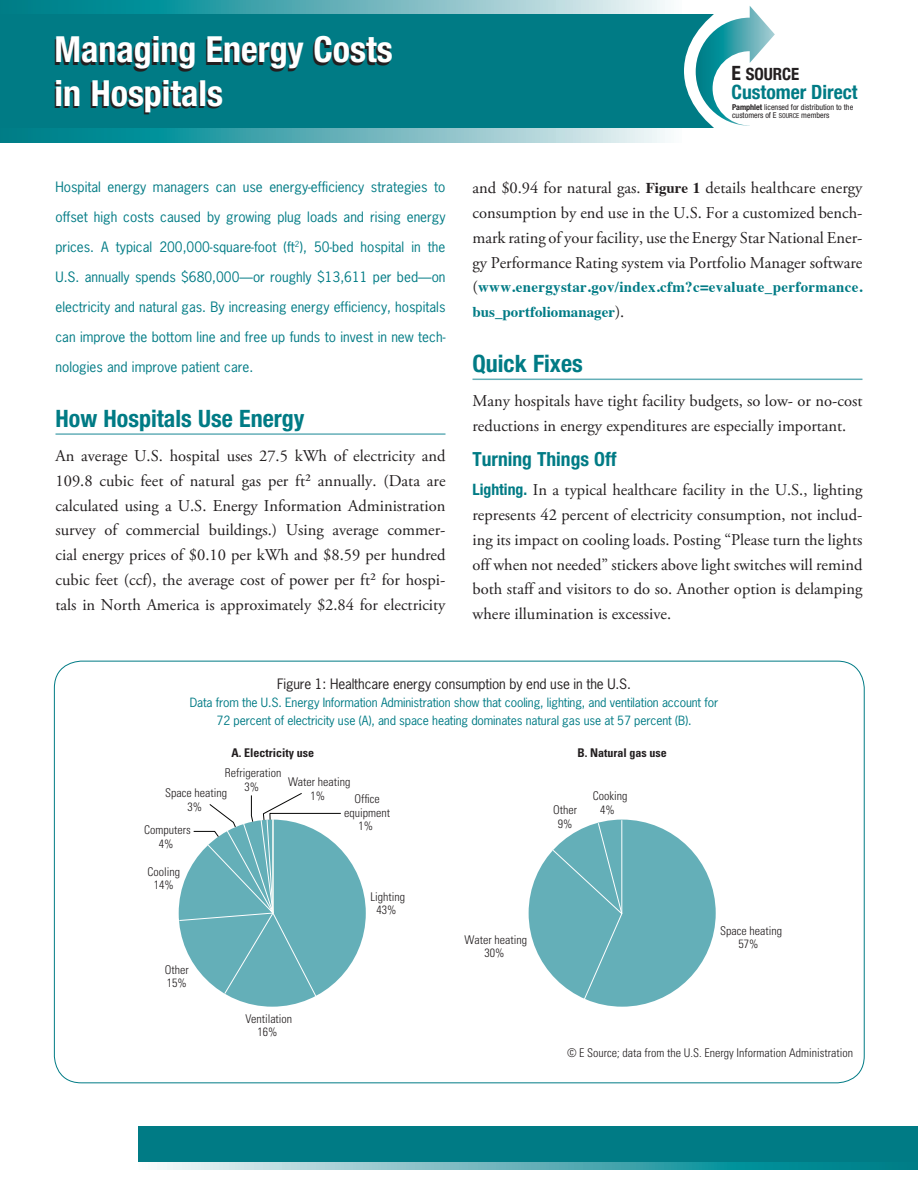
<style>
.page{position:relative;width:918px;height:1188px;background:#fff}
.page>*{position:absolute;margin:0;border:0;box-sizing:border-box;transform-origin:0 0}
.t1{font:700 condensed 36px/43.2px "Helvetica Neue LT Std";color:#fff}
.t2{font:700 condensed 24px "Helvetica Neue LT Std";color:#007b85}
.t3{font:700 condensed 19.65px "Helvetica Neue";color:#007b85}
.t4{font:700 condensed 19.5px "Helvetica Neue LT Std";color:#007b85}
.t5{font:700 condensed 16.8px "Helvetica Neue";color:#231f20}
.t6{font:16.5px/24.8px "Adobe Garamond Pro";color:#231f20;text-align:justify}
.t7{font:700 15px/24.8px "Times";letter-spacing:.02em;color:#007b85}
.t8{font:13.5px "News Gothic Std";color:#007b85}
.t9{font:13.5px "News Gothic Std";letter-spacing:-.01em;color:#231f20}
.t10{font:300 condensed 12px/13.5px "Univers LT Std";color:#231f20;text-align:center}
.t11{font:12px/18px "News Gothic Std";letter-spacing:-.01em;color:#007b85;text-align:center}
.t12{font:700 condensed 12px "Univers LT Std";color:#231f20}
.t13{font:condensed 8.1px/8.1px "Helvetica Neue";color:#231f20}
.s1{font-size:19.65px}
.s2{font-weight:700}
.s3{font-size:6.75px}
.s4{font-family:"Times";font-weight:700;font-size:15px}
.s5{font-family:"Adobe Garamond Pro";font-weight:400;font-size:16.5px;color:#231f20}
.s6{font-family:"Helvetica Neue LT Std";font-weight:700;font-stretch:condensed;font-size:15.75px;color:#007b85}
</style>
<div class="page">
<svg style="left:0;top:0;width:681px;height:142px;background:#61b2b9"></svg>
<div style="left:0;top:15px;width:918px;height:113px;background:#007b85"></div>
<svg style="left:684px;top:6px;width:234px;height:122px;background:#deeef0"></svg>
<hr style="left:56px;top:433px;width:390px;height:2px;background:#64afb8">
<hr style="left:472px;top:379px;width:390px;height:1px;background:#64afb8">
<svg style="left:157px;top:1162px;width:761px;height:8px;background:#61b2b9"></svg>
<div style="left:138px;top:1126px;width:780px;height:36px;background:#007b85"></div>
<div style="left:179px;top:820px;width:187px;height:187px;background:#64afb8;border-radius:50%"></div>
<svg style="left:179px;top:793px;width:163px;height:205px"></svg>
<div style="left:529px;top:820px;width:187px;height:187px;background:#64afb8;border-radius:50%"></div>
<svg style="left:552px;top:819px;width:71px;height:181px"></svg>
<h1 class="t1" style="left:55px;top:27px;width:340px">Managing Energy Costs in Hospitals</h1>
<p class="t8" style="left:56px;top:178px;width:392px">Hospital energy managers can use energy-efficiency strategies to</p>
<p class="t8" style="left:56px;top:208px;width:392px">offset high costs caused by growing plug loads and rising energy</p>
<p class="t8" style="left:56px;top:238px;width:391px">prices. A typical 200,000-square-foot (ft<sup>2</sup>), 50-bed hospital in the</p>
<p class="t8" style="left:56px;top:268px;width:392px">U.S. annually spends $680,000—or roughly $13,611 per bed—on</p>
<p class="t8" style="left:56px;top:298px;width:392px">electricity and natural gas. By increasing energy efficiency, hospitals</p>
<p class="t8" style="left:56px;top:328px;width:391px">can improve the bottom line and free up funds to invest in new tech-</p>
<p class="t8" style="left:56px;top:358px;width:199px">nologies and improve patient care.</p>
<h2 class="t2" style="left:56px;top:404px;width:251px">How Hospitals Use Energy</h2>
<p class="t6" style="left:56px;top:444px;width:392px">An average U.S. hospital uses 27.5 kWh of electricity and 109.8 cubic feet of natural gas per ft² annually. (Data are calculated using a U.S. Energy Information Administration survey of commercial buildings.) Using average commer&shy;cial energy prices of $0.10 per kWh and $8.59 per hundred cubic feet (ccf), the average cost of power per ft² for hospi&shy;tals in North America is approximately $2.84 for electricity</p>
<p class="t5" style="left:732px;top:64px;width:69px"><span class="s1">E</span> SOURCE</p>
<p class="t3" style="left:732px;top:80px;width:128px">Customer Direct</p>
<p class="t13" style="left:732px;top:103px;width:123px"><span class="s2">Pamphlet</span> licensed for distribution to the customers of E <span class="s3">SOURCE</span> members</p>
<p class="t6" style="left:472px;top:176px;width:392px">and $0.94 for natural gas. <span class="s4">Figure 1</span> details healthcare energy consumption by end use in the U.S. For a customized bench&shy;mark rating of your facility, use the Energy Star National Ener&shy;gy Performance Rating system via Portfolio Manager software</p>
<p class="t7" style="left:473px;top:273px;width:392px"><span class="s5">(</span>www.energystar.gov/index.cfm?c=evaluate_performance. bus_portfoliomanager<span class="s5">).</span></p>
<h2 class="t2" style="left:472px;top:349px;width:112px">Quick Fixes</h2>
<p class="t6" style="left:472px;top:389px;width:391px">Many hospitals have tight facility budgets, so low- or no-cost reductions in energy expenditures are especially important.</p>
<p class="t4" style="left:472px;top:448px;width:146px">Turning Things Off</p>
<p class="t6" style="left:472px;top:478px;width:392px"><span class="s6">Lighting.</span> In a typical healthcare facility in the U.S., lighting represents 42 percent of electricity consumption, not includ&shy;ing its impact on cooling loads. Posting “Please turn the lights off when not needed” stickers above light switches will remind both staff and visitors to do so. Another option is delamping where illumination is excessive.</p>
<p class="t9" style="left:277px;top:675px;width:356px">Figure 1: Healthcare energy consumption by end use in the U.S.</p>
<p class="t11" style="left:190px;top:693px;width:530px">Data from the U.S. Energy Information Administration show that cooling, lighting, and ventilation account for<br>72 percent of electricity use (A), and space heating dominates natural gas use at 57 percent (B).</p>
<p class="t12" style="left:231px;top:745px;width:84px">A. Electricity use</p>
<p class="t10" style="left:225px;top:766px;width:58px">Refrigeration<br>3%</p>
<p class="t10" style="left:288px;top:775px;width:64px">Water heating<br>1%</p>
<p class="t10" style="left:165px;top:786px;width:63px">Space heating<br>3%</p>
<p class="t10" style="left:344px;top:792px;width:47px">Office equipment<br>1%</p>
<p class="t10" style="left:144px;top:823px;width:48px">Computers<br>4%</p>
<p class="t10" style="left:148px;top:865px;width:34px">Cooling<br>14%</p>
<p class="t10" style="left:165px;top:963px;width:25px;text-align:left">Other<br>15%</p>
<p class="t10" style="left:245px;top:1012px;width:48px">Ventilation<br>16%</p>
<p class="t10" style="left:371px;top:890px;width:36px">Lighting<br>43%</p>
<p class="t12" style="left:578px;top:745px;width:91px">B. Natural gas use</p>
<p class="t10" style="left:553px;top:804px;width:25px">Other<br>9%</p>
<p class="t10" style="left:593px;top:789px;width:36px">Cooking<br>4%</p>
<p class="t10" style="left:720px;top:924px;width:63px">Space heating</p>
<p class="t10" style="left:465px;top:933px;width:64px">Water heating</p>
<p class="t10" style="left:738px;top:937px;width:21px">57%</p>
<p class="t10" style="left:485px;top:946px;width:21px">30%</p>
<p class="t10" style="left:567px;top:1046px;width:288px">© E Source; data from the U.S. Energy Information Administration</p>
</div>
